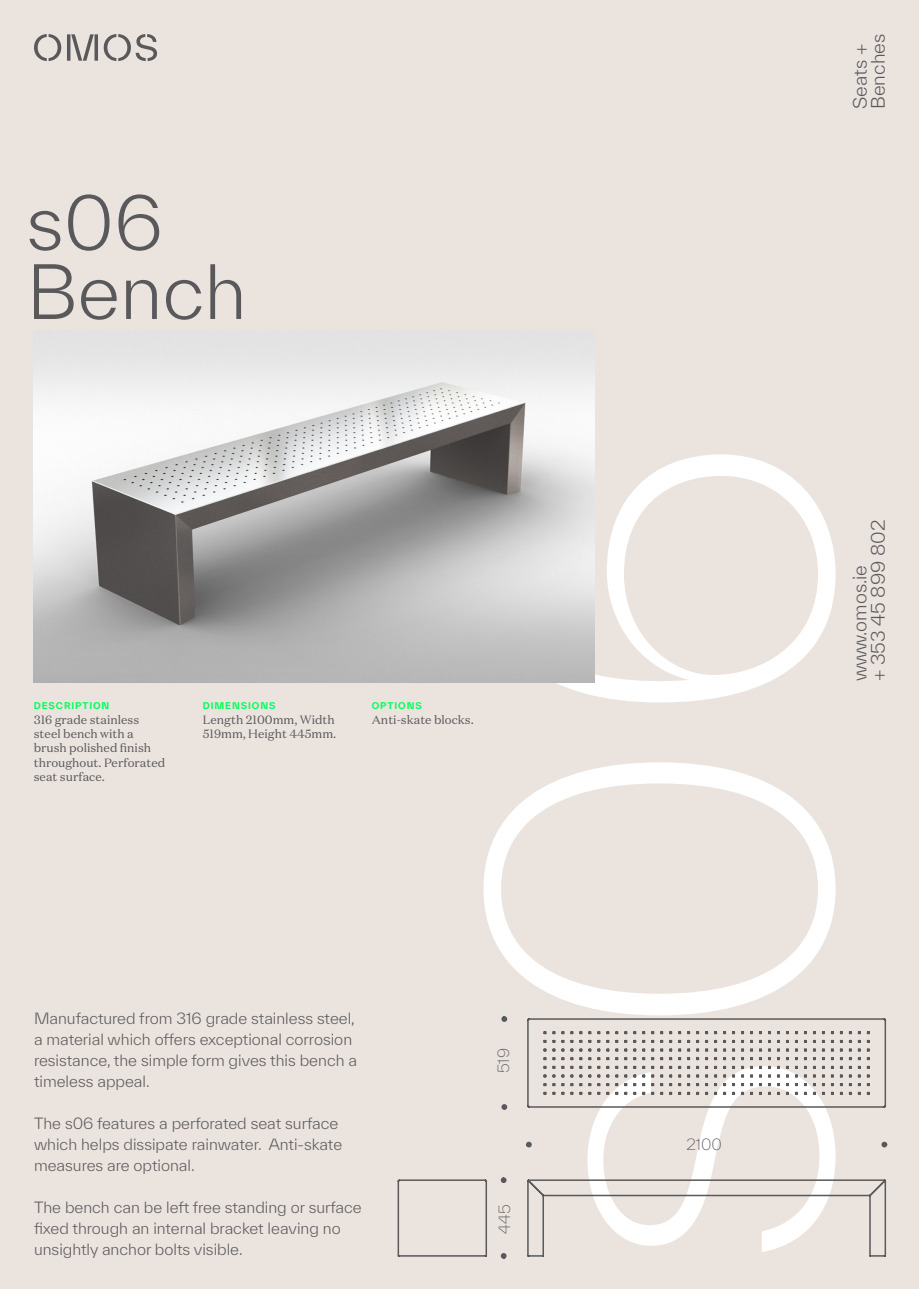
<style>
.page{position:relative;width:919px;height:1289px;background:#fff}
.page>*{position:absolute;margin:0;border:0;box-sizing:border-box;transform-origin:0 0}
.Large_Number{font:200 450px "TWK Everett";color:#fff}
.Title___Number{font:300 72px "TWK Everett";color:#59595c}
.Body_Copy{font:300 18px "TWK Everett";color:#59595c}
.Body_Copy-2{font:300 15px/21px "TWK Everett";color:#59595c}
.t1{font:200 15px "TWK Everett";color:#58595b}
.Technical_Details{font:12px/14.4px "Domaine Text";color:#59595c}
.Tech_Details_Heading{font:700 9px "TWK Everett";letter-spacing:.1em;color:#00ff5b}
</style>
<div class="page">
<div style="left:0;top:0;width:918px;height:1288px;background:#ebe3de"></div>
<svg style="left:34px;top:34px;width:27px;height:27px"></svg>
<svg style="left:67px;top:34px;width:31px;height:27px"></svg>
<svg style="left:104px;top:34px;width:53px;height:27px"></svg>
<img style="left:33px;top:363px;width:561px;height:319px">
<svg style="left:500px;top:1177px;width:7px;height:82px"></svg>
<svg style="left:526px;top:1141px;width:362px;height:7px"></svg>
<svg style="left:527px;top:1179px;width:360px;height:78px"></svg>
<svg style="left:527px;top:1018px;width:359px;height:90px"></svg>
<svg style="left:397px;top:1179px;width:90px;height:78px"></svg>
<svg style="left:501px;top:1016px;width:7px;height:94px"></svg>
<p class="Title___Number" style="left:27px;top:174px;width:138px">s06</p>
<p class="Title___Number" style="left:27px;top:243px;width:221px">Bench</p>
<p class="Body_Copy" style="left:848px;top:109px;width:66px;rotate:-90deg">Seats +</p>
<p class="Body_Copy" style="left:866px;top:109px;width:76px;rotate:-90deg">Benches</p>
<p class="Tech_Details_Heading" style="left:34px;top:699px;width:77px">DESCRIPTION</p>
<p class="Technical_Details" style="left:34px;top:712px;width:133px">316 grade stainless steel bench with a brush polished finish throughout. Perforated seat surface.</p>
<p class="Tech_Details_Heading" style="left:203px;top:699px;width:74px">DIMENSIONS</p>
<p class="Technical_Details" style="left:203px;top:712px;width:135px">Length 2100mm, Width<br>519mm, Height 445mm.</p>
<p class="Body_Copy-2" style="left:34px;top:1007px;width:324px">Manufactured from 316 grade stainless steel, a material which offers exceptional corrosion resistance, the simple form gives this bench a timeless appeal.</p>
<p class="Body_Copy-2" style="left:34px;top:1112px;width:309px">The s06 features a perforated seat surface which helps dissipate rainwater. Anti-skate measures are optional.</p>
<p class="Body_Copy-2" style="left:34px;top:1196px;width:329px">The bench can be left free standing or surface fixed through an internal bracket leaving no unsightly anchor bolts visible.</p>
<p class="Tech_Details_Heading" style="left:372px;top:699px;width:51px">OPTIONS</p>
<p class="Technical_Details" style="left:372px;top:712px;width:103px">Anti-skate blocks.</p>
<p class="Large_Number" style="left:366px;top:1271px;width:845px;rotate:-90deg">s06</p>
<p class="t1" style="left:494px;top:1073px;width:26px;rotate:-90deg">519</p>
<p class="t1" style="left:686px;top:1134px;width:37px">2100</p>
<p class="t1" style="left:494px;top:1233px;width:30px;rotate:-90deg">445</p>
<p class="Body_Copy" style="left:865px;top:681px;width:163px;rotate:-90deg">+ 353 45 899 802</p>
<p class="Body_Copy" style="left:847px;top:681px;width:118px;rotate:-90deg">www.omos.ie</p>
</div>
